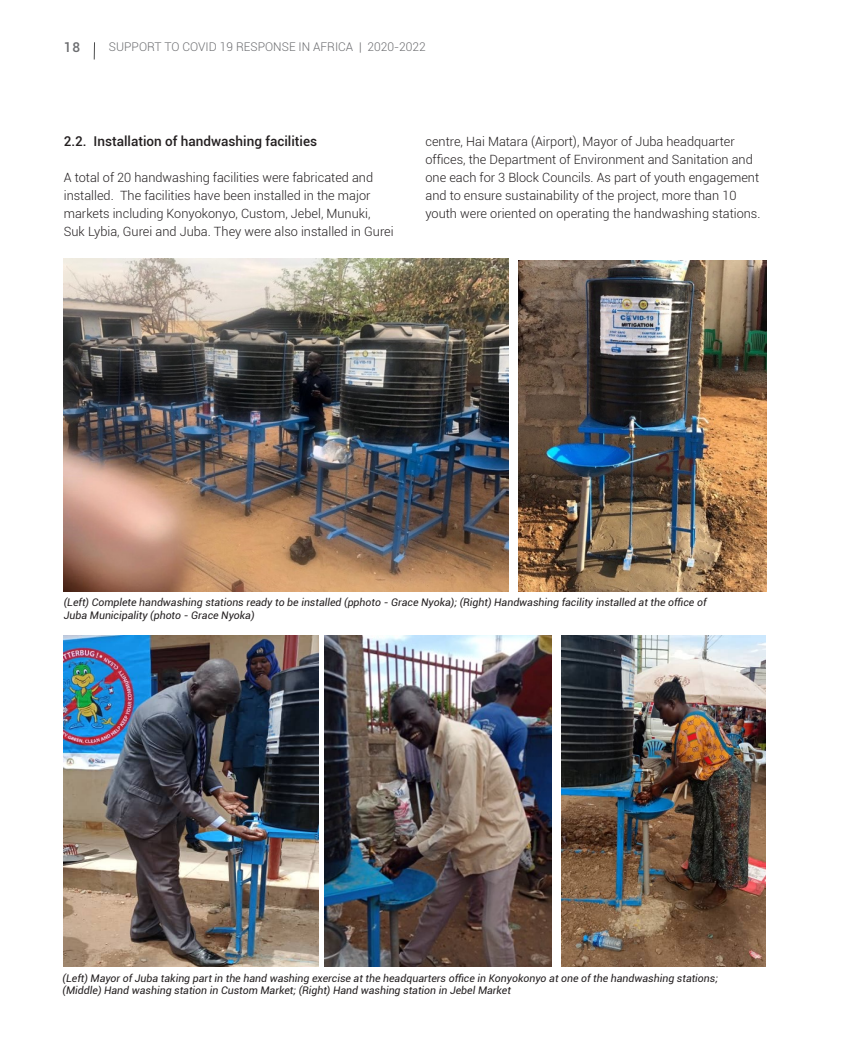
<style>
.page{position:relative;width:851px;height:1063px;background:#fff}
.page>*{position:absolute;margin:0;border:0;box-sizing:border-box;transform-origin:0 0}
.Head_03{font:500 13.5px "Roboto";color:#231f20}
.t1{font:500 13.5px "Roboto";color:#6c6d70}
.Body_Text_01{font:300 12.75px/18px "Roboto";color:#231f20}
.t2{font:300 12px "Roboto";color:#6c6d70}
.Body_Text_01-2{font:italic 10.5px/12.6px "Roboto";color:#231f20}
</style>
<div class="page">
<svg style="left:94px;top:42px;width:1px;height:18px"></svg>
<img style="left:64px;top:259px;width:444px;height:333px">
<img style="left:518px;top:261px;width:248px;height:331px">
<img style="left:64px;top:636px;width:254px;height:330px">
<img style="left:324px;top:636px;width:227px;height:330px">
<img style="left:561px;top:636px;width:204px;height:330px">
<p class="t1" style="left:64px;top:38px;width:18px">18</p>
<p class="t2" style="left:109px;top:39px;width:318px">SUPPORT TO COVID 19 RESPONSE IN AFRICA | 2020-2022</p>
<p class="Head_03" style="left:64px;top:131px;width:255px">2.2. Installation of handwashing facilities</p>
<p class="Body_Text_01" style="left:64px;top:168px;width:331px">A total of 20 handwashing facilities were fabricated and installed. The facilities have been installed in the major markets including Konyokonyo, Custom, Jebel, Munuki, Suk Lybia, Gurei and Juba. They were also installed in Gurei</p>
<p class="Body_Text_01" style="left:425px;top:132px;width:336px">centre, Hai Matara (Airport), Mayor of Juba headquarter offices, the Department of Environment and Sanitation and one each for 3 Block Councils. As part of youth engagement and to ensure sustainability of the project, more than 10 youth were oriented on operating the handwashing stations.</p>
<p class="Body_Text_01-2" style="left:64px;top:596px;width:644px">(Left) Complete handwashing stations ready to be installed (pphoto - Grace Nyoka); (Right) Handwashing facility installed at the office of<br>Juba Municipality (photo - Grace Nyoka)</p>
<p class="Body_Text_01-2" style="left:63px;top:971px;width:656px">(Left) Mayor of Juba taking part in the hand washing exercise at the headquarters office in Konyokonyo at one of the handwashing stations; (Middle) Hand washing station in Custom Market; (Right) Hand washing station in Jebel Market</p>
</div>
